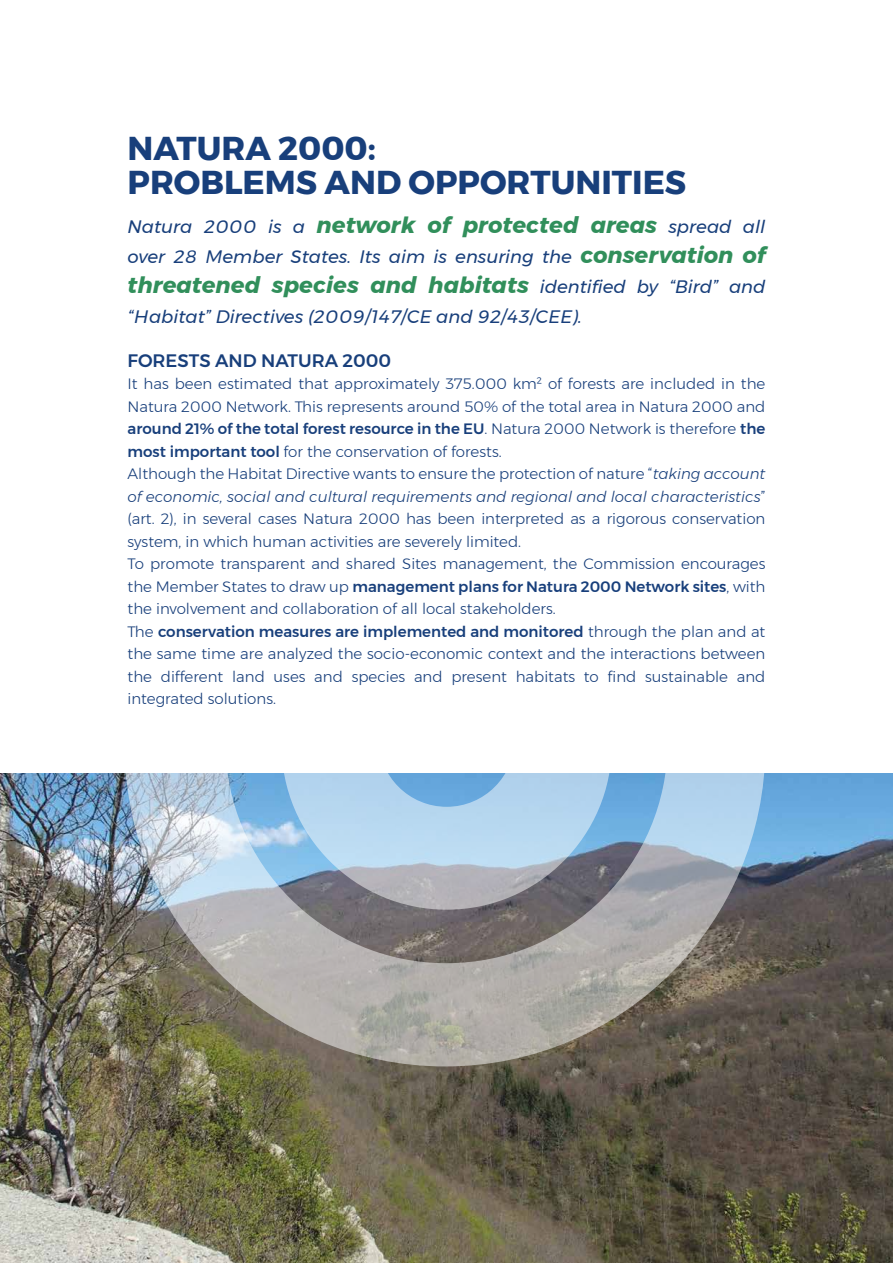
<style>
.page{position:relative;width:893px;height:1263px;background:#fff}
.page>*{position:absolute;margin:0;border:0;box-sizing:border-box;transform-origin:0 0}
.t1{font:700 33px/34.5px "Montserrat";color:#183f7b}
.t2{font:italic 700 22.5px "Montserrat";color:#318f5b}
.t3{font:italic 18px "Montserrat";color:#183f7b}
.t4{font:500 18px "Montserrat";color:#183f7b}
.t5{font:300 15px/22.5px "Montserrat";color:#183f7b}
.s1{font-weight:400;font-size:18px;color:#183f7b}
.s2{font-weight:700;font-size:22.5px;color:#318f5b}
.s3{font-weight:500}
.s4{font-style:italic}
</style>
<div class="page">
<img style="left:0;top:774px;width:893px;height:489px">
<svg style="left:125px;top:773px;width:640px;height:293px;background:#98a1a6"></svg>
<h1 class="t1" style="left:128px;top:131px;width:560px">NATURA 2000:<br>PROBLEMS AND OPPORTUNITIES</h1>
<h2 class="t2" style="left:128px;top:207px;width:639px"><span class="s1">Natura 2000 is a</span> network of protected areas <span class="s1">spread all</span></h2>
<p class="t3" style="left:128px;top:242px;width:639px">over 28 Member States. Its aim is ensuring the <span class="s2">conservation of</span></p>
<h2 class="t2" style="left:128px;top:267px;width:639px">threatened species and habitats <span class="s1">identified by “Bird” and</span></h2>
<p class="t3" style="left:128px;top:302px;width:456px">“Habitat” Directives (2009/147/CE and 92/43/CEE).</p>
<p class="t4" style="left:128px;top:346px;width:265px">FORESTS AND NATURA 2000</p>
<p class="t5" style="left:128px;top:372px;width:639px">It has been estimated that approximately 375.000 km² of forests are included in the Natura 2000 Network. This represents around 50% of the total area in Natura 2000 and <span class="s3">around 21% of the total forest resource in the EU</span>. Natura 2000 Network is therefore <span class="s3">the most important tool</span> for the conservation of forests.<br>Although the Habitat Directive wants to ensure the protection of nature “<span class="s4">taking account of economic, social and cultural requirements and regional and local characteristics</span>” (art. 2), in several cases Natura 2000 has been interpreted as a rigorous conservation system, in which human activities are severely limited.<br>To promote transparent and shared Sites management, the Commission encourages the Member States to draw up <span class="s3">management plans for Natura 2000 Network sites</span>, with the involvement and collaboration of all local stakeholders.<br>The <span class="s3">conservation measures are implemented and monitored</span> through the plan and at the same time are analyzed the socio-economic context and the interactions between the different land uses and species and present habitats to find sustainable and integrated solutions.</p>
</div>
